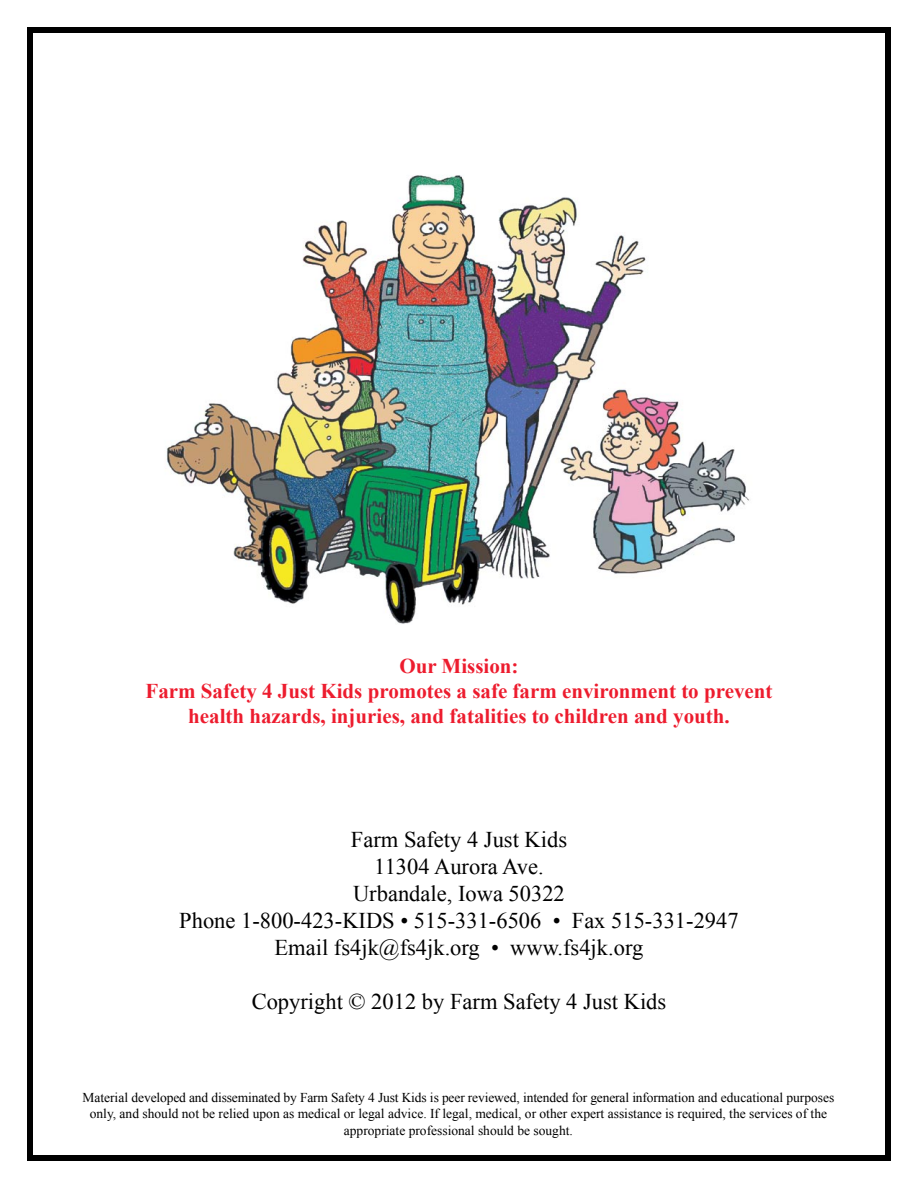
<style>
.page{position:relative;width:918px;height:1188px;background:#fff}
.page>*{position:absolute;margin:0;border:0;box-sizing:border-box;transform-origin:0 0}
.t1{font:22.5px/27px "Times New Roman";color:#000;text-align:center}
.t2{font:700 21px/25.2px "Times New Roman";color:#ed1c2e;text-align:center}
.t3{font:13.5px/16.2px "Times New Roman";color:#000;text-align:center}
</style>
<div class="page">
<div style="left:27px;top:27px;width:864px;height:1134px;border:6px solid #000"></div>
<img style="left:166px;top:175px;width:583px;height:449px">
<h2 class="t2" style="left:146px;top:653px;width:629px">Our Mission:<br>Farm Safety 4 Just Kids promotes a safe farm environment to prevent health hazards, injuries, and fatalities to children and youth.</h2>
<h1 class="t1" style="left:179px;top:825px;width:561px">Farm Safety 4 Just Kids<br>11304 Aurora Ave.<br>Urbandale, Iowa 50322<br>Phone 1-800-423-KIDS • 515-331-6506 • Fax 515-331-2947<br>Email fs4jk@fs4jk.org • www.fs4jk.org</h1>
<h1 class="t1" style="left:252px;top:987px;width:416px">Copyright © 2012 by Farm Safety 4 Just Kids</h1>
<p class="t3" style="left:82px;top:1089px;width:754px">Material developed and disseminated by Farm Safety 4 Just Kids is peer reviewed, intended for general information and educational purposes only, and should not be relied upon as medical or legal advice. If legal, medical, or other expert assistance is required, the services of the appropriate professional should be sought.</p>
</div>
